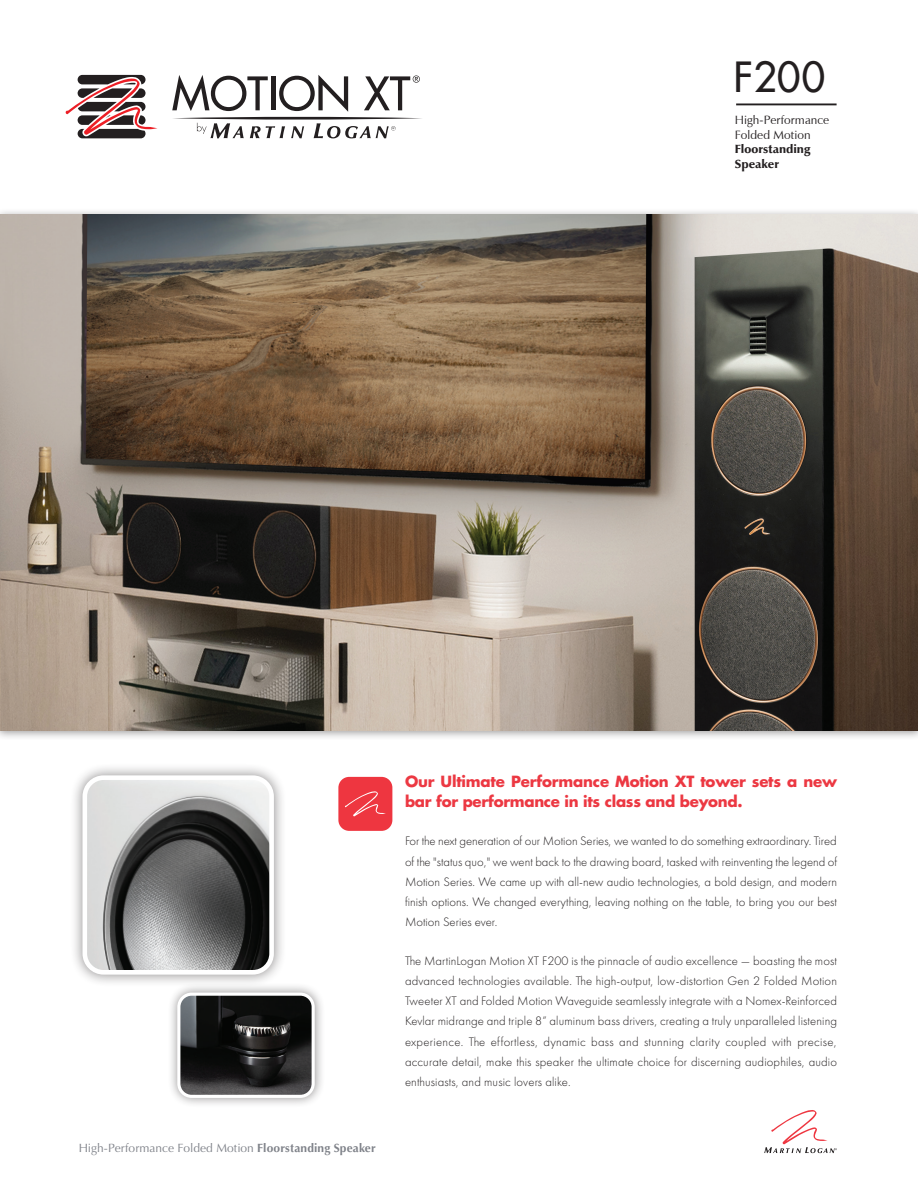
<style>
.page{position:relative;width:918px;height:1188px;background:#fff}
.page>*{position:absolute;margin:0;border:0;box-sizing:border-box;transform-origin:0 0}
.t1{font:40.5px "Futura";color:#231f20}
.t2{font:700 15px/20.2px "Futura";letter-spacing:-.015em;color:#ec3842}
.t3{font:300 12.75px/20.2px "Futura PT";color:#231f20;text-align:justify}
.t4{font:500 12.15px/14.5px "ZH";letter-spacing:.005em;color:#231f20}
.t5{font:900 12.15px/14.5px "ZH";color:#231f20}
.t6{font:12px "Optima";color:#80838a}
.s1{font-weight:700}
</style>
<div class="page">
<svg style="left:764px;top:1110px;width:73px;height:43px"></svg>
<svg style="left:66px;top:75px;width:91px;height:63px"></svg>
<svg style="left:172px;top:75px;width:250px;height:63px"></svg>
<div style="left:70px;top:763px;width:216px;height:224px;background:#231f20;opacity:.5"></div>
<img style="left:85px;top:778px;width:187px;height:194px">
<div style="left:83px;top:775px;width:191px;height:200px;border:5px solid #fff;border-radius:19px"></div>
<div style="left:167px;top:982px;width:158px;height:127px;background:#231f20;opacity:.5"></div>
<img style="left:179px;top:994px;width:134px;height:102px">
<div style="left:177px;top:993px;width:138px;height:105px;border:3px solid #fff;border-radius:13px"></div>
<div style="left:338px;top:777px;width:54px;height:54px;background:#ee3640;border-radius:11px"></div>
<svg style="left:345px;top:791px;width:41px;height:25px"></svg>
<hr style="left:736px;top:103px;width:101px;height:2px;background:#231f20">
<div style="left:0;top:208px;width:918px;height:533px;background:#231f20;opacity:.44"></div>
<img style="left:0;top:214px;width:918px;height:517px">
<h1 class="t1" style="left:734px;top:51px;width:93px">F200</h1>
<p class="t4" style="left:735px;top:113px;width:96px">High-Performance<br>Folded Motion</p>
<p class="t5" style="left:735px;top:142px;width:77px">Floorstanding<br>Speaker</p>
<p class="t6" style="left:79px;top:1141px;width:299px">High-Performance Folded Motion <span class="s1">Floorstanding Speaker</span></p>
<p class="t2" style="left:405px;top:771px;width:434px">Our Ultimate Performance Motion XT tower sets a new bar for performance in its class and beyond.</p>
<p class="t3" style="left:405px;top:831px;width:434px">For the next generation of our Motion Series, we wanted to do something extraordinary. Tired of the "status quo," we went back to the drawing board, tasked with reinventing the legend of Motion Series. We came up with all-new audio technologies, a bold design, and modern finish options. We changed everything, leaving nothing on the table, to bring you our best Motion Series ever.</p>
<p class="t3" style="left:405px;top:950px;width:434px">The MartinLogan Motion XT F200 is the pinnacle of audio excellence — boasting the most advanced technologies available. The high-output, low-distortion Gen 2 Folded Motion Tweeter XT and Folded Motion Waveguide seamlessly integrate with a Nomex-Reinforced Kevlar midrange and triple 8” aluminum bass drivers, creating a truly unparalleled listening experience. The effortless, dynamic bass and stunning clarity coupled with precise, accurate detail, make this speaker the ultimate choice for discerning audiophiles, audio enthusiasts, and music lovers alike.</p>
</div>
